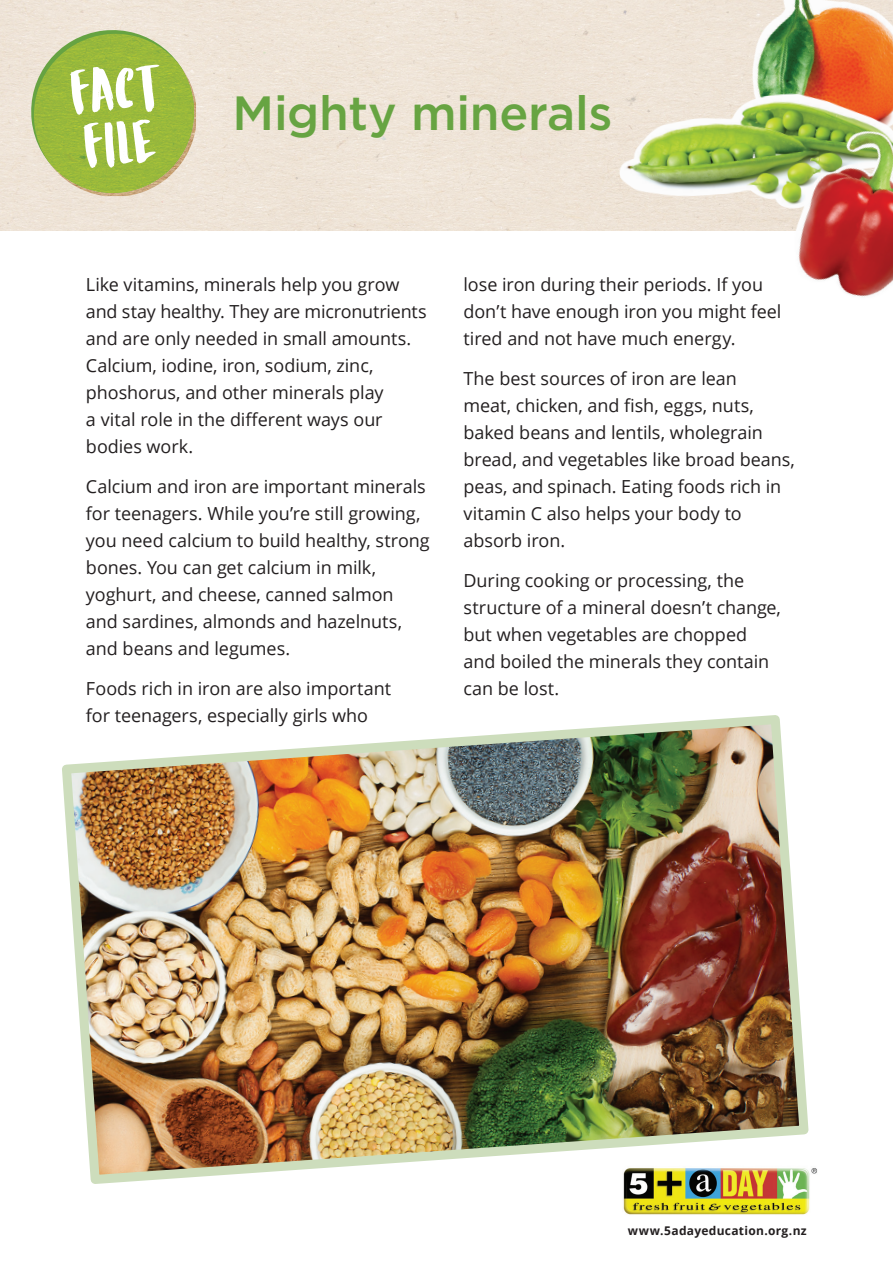
<style>
.page{position:relative;width:893px;height:1263px;background:#fff}
.page>*{position:absolute;margin:0;border:0;box-sizing:border-box;transform-origin:0 0}
.t1{font:500 48px "Gotham";letter-spacing:-.005em;color:#67a442}
.t2{font:18px/27px "Open Sans";letter-spacing:-.005em;color:#231f20}
.t3{font:700 12px "Open Sans";letter-spacing:.025em;color:#231f20}
</style>
<div class="page">
<div style="left:0;top:0;width:703px;height:231px;background:#efe4d7"></div>
<svg style="left:27px;top:25px;width:172px;height:173px;background:#bccc7e"></svg>
<img style="left:623px;top:1168px;width:195px;height:47px">
<img style="left:703px;top:0;width:190px;height:41px">
<img style="left:601px;top:41px;width:292px;height:190px">
<img style="left:740px;top:84px;width:153px;height:213px">
<img style="left:62px;top:715px;width:752px;height:474px">
<h1 class="t1" style="left:233px;top:81px;width:381px">Mighty minerals</h1>
<p class="t2" style="left:86px;top:270px;width:342px">Like vitamins, minerals help you grow and stay healthy. They are micronutrients and are only needed in small amounts.<br>Calcium, iodine, iron, sodium, zinc, phoshorus, and other minerals play<br>a vital role in the different ways our bodies work.</p>
<p class="t2" style="left:86px;top:472px;width:345px">Calcium and iron are important minerals for teenagers. While you’re still growing, you need calcium to build healthy, strong bones. You can get calcium in milk, yoghurt, and cheese, canned salmon and sardines, almonds and hazelnuts, and beans and legumes.</p>
<p class="t2" style="left:86px;top:674px;width:307px">Foods rich in iron are also important for teenagers, especially girls who</p>
<p class="t2" style="left:463px;top:270px;width:319px">lose iron during their periods. If you don’t have enough iron you might feel tired and not have much energy.</p>
<p class="t2" style="left:463px;top:364px;width:333px">The best sources of iron are lean<br>meat, chicken, and fish, eggs, nuts, baked beans and lentils, wholegrain bread, and vegetables like broad beans, peas, and spinach. Eating foods rich in vitamin C also helps your body to absorb iron.</p>
<p class="t2" style="left:463px;top:566px;width:319px">During cooking or processing, the structure of a mineral doesn’t change, but when vegetables are chopped and boiled the minerals they contain can be lost.</p>
<p class="t3" style="left:628px;top:1222px;width:180px">www.5adayeducation.org.nz</p>
</div>
